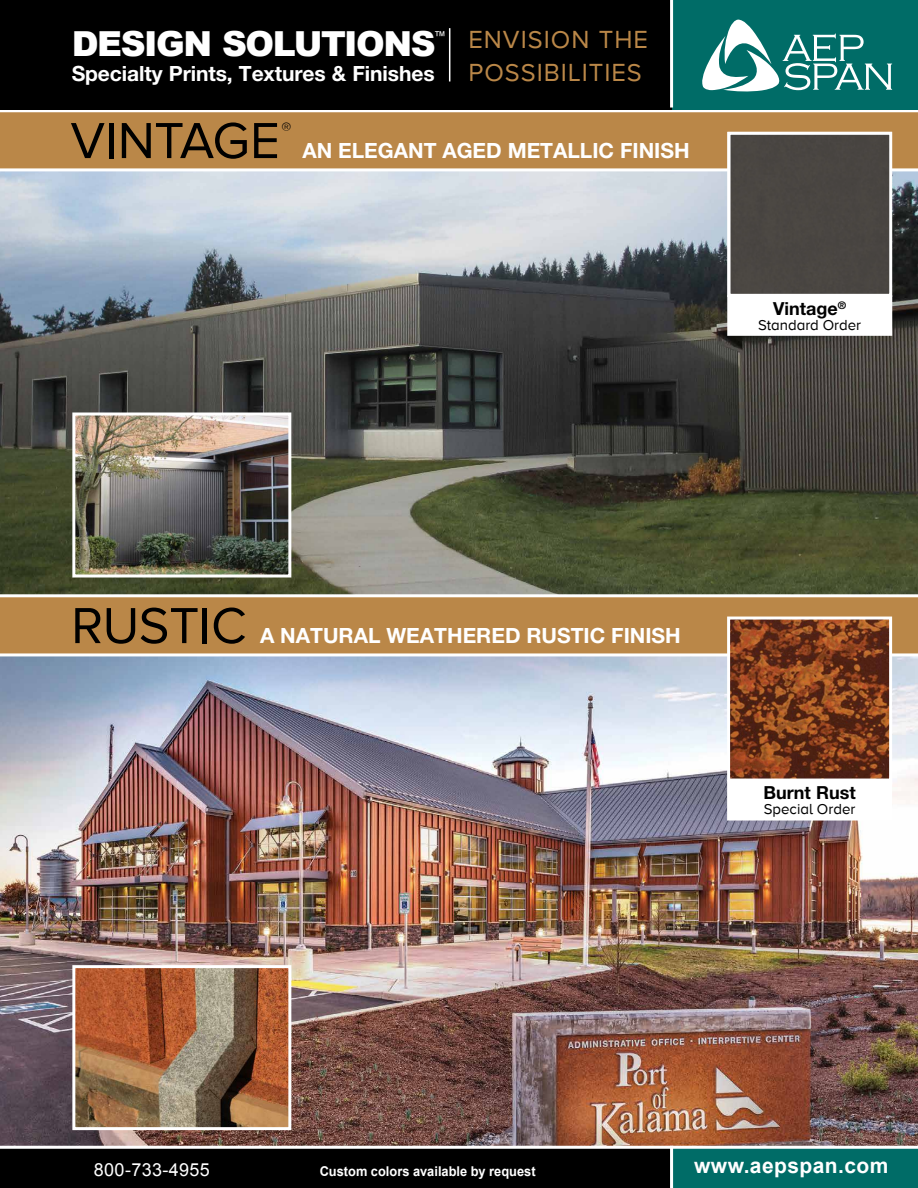
<style>
.page{position:relative;width:918px;height:1188px;background:#fff}
.page>*{position:absolute;margin:0;border:0;box-sizing:border-box;transform-origin:0 0}
.t1{font:52.5px "Proxima Nova";letter-spacing:-.01em;color:#000}
.t2{font:900 34.5px "Arial";letter-spacing:-.045em;color:#fff}
.t3{font:25.5px/33px "Proxima Nova A";letter-spacing:.04em;color:#ba8748}
.t4{font:700 21px "Helvetica Neue LT Std";color:#fff}
.t5{font:700 21px "Arial";letter-spacing:.02em;color:#fff}
.t6{font:20.1px "Proxima Nova";color:#000}
.t7{font:700 18px "Helvetica Neue LT Std";color:#000}
.t8{font:18px "Arial";letter-spacing:.02em;color:#fff}
.t9{font:15px "Proxima Nova A";color:#000}
.t10{font:700 13.5px "Arial";color:#fff;scale:.95 1}
.t11{font:12.3px "Arial";color:#fff}
</style>
<div class="page">
<img style="left:0;top:171px;width:918px;height:423px">
<img style="left:0;top:656px;width:918px;height:490px">
<svg style="left:0;top:109px;width:918px;height:60px;background:#ba8b50"></svg>
<svg style="left:0;top:594px;width:918px;height:60px;background:#bd8e54"></svg>
<div style="left:670px;top:0;width:248px;height:109px;background:#006c67"></div>
<div style="left:0;top:0;width:672px;height:109px;background:#000"></div>
<svg style="left:702px;top:20px;width:190px;height:72px"></svg>
<hr style="left:670px;top:0;width:3px;height:108px;background:#fff">
<hr style="left:449px;top:28px;width:1px;height:53px;background:#fff">
<img style="left:76px;top:969px;width:211px;height:157px">
<div style="left:72px;top:965px;width:219px;height:165px;border:3px solid #fff"></div>
<img style="left:76px;top:416px;width:211px;height:158px">
<div style="left:72px;top:412px;width:219px;height:166px;border:3px solid #fff"></div>
<div style="left:732px;top:136px;width:156px;height:157px;background:#494542"></div>
<div style="left:728px;top:132px;width:164px;height:165px;border:3px solid #fff"></div>
<img style="left:731px;top:621px;width:157px;height:157px">
<div style="left:727px;top:617px;width:165px;height:165px;border:3px solid #fff"></div>
<div style="left:729px;top:782px;width:162px;height:37px;background:#fff"></div>
<div style="left:727px;top:780px;width:165px;height:41px;border:3px solid #fff"></div>
<div style="left:729px;top:297px;width:162px;height:37px;background:#fff"></div>
<div style="left:727px;top:295px;width:165px;height:41px;border:3px solid #fff"></div>
<div style="left:0;top:1149px;width:672px;height:39px;background:#000"></div>
<div style="left:670px;top:1149px;width:248px;height:39px;background:#006c67"></div>
<hr style="left:670px;top:1146px;width:3px;height:42px;background:#fff">
<h2 class="t2" style="left:72px;top:18px;width:365px">DESIGN SOLUTIONS</h2>
<p class="t11" style="left:434px;top:27px;width:14px">™</p>
<p class="t4" style="left:72px;top:61px;width:364px">Specialty Prints, Textures &amp; Finishes</p>
<p class="t3" style="left:468px;top:23px;width:181px">ENVISION THE<br>POSSIBILITIES</p>
<h1 class="t1" style="left:70px;top:110px;width:211px">VINTAGE</h1>
<p class="t6" style="left:281px;top:118px;width:11px">®</p>
<p class="t4" style="left:302px;top:138px;width:389px">AN ELEGANT AGED METALLIC FINISH</p>
<p class="t7" style="left:773px;top:297px;width:75px">Vintage<sup>®</sup></p>
<p class="t9" style="left:758px;top:316px;width:105px">Standard Order</p>
<h1 class="t1" style="left:71px;top:595px;width:177px">RUSTIC</h1>
<p class="t4" style="left:260px;top:623px;width:422px">A NATURAL WEATHERED RUSTIC FINISH</p>
<p class="t7" style="left:763px;top:782px;width:94px">Burnt Rust</p>
<p class="t9" style="left:764px;top:801px;width:93px">Special Order</p>
<p class="t8" style="left:94px;top:1158px;width:118px">800-733-4955</p>
<p class="t10" style="left:320px;top:1162px;width:229px">Custom colors available by request</p>
<p class="t5" style="left:694px;top:1152px;width:196px">www.aepspan.com</p>
</div>
